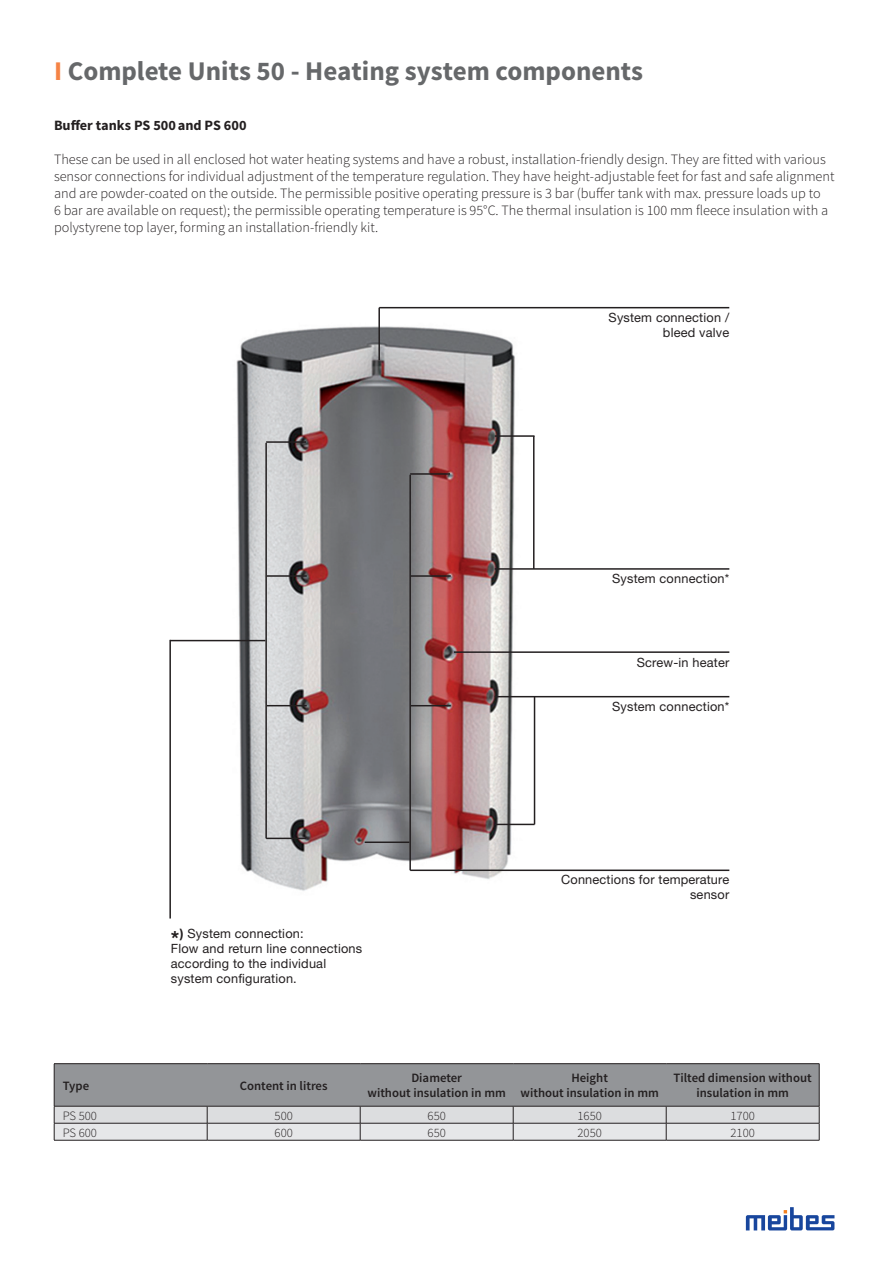
<style>
.page{position:relative;width:893px;height:1263px;background:#fff}
.page>*{position:absolute;margin:0;border:0;box-sizing:border-box;transform-origin:0 0}
.t1{font:700 27px "Source Sans Pro";color:#66686a}
.t2{font:300 14.25px/17.1px "Source Sans Pro";color:#231f20}
.t3{font:700 14.25px "Source Sans Pro";color:#231f20}
.t4{font:12.75px/15px "Helvetica Neue LTW1 G";letter-spacing:.015em;color:#231f20;text-align:right}
.t5{font:600 12.75px/15.3px "Source Sans Pro";color:#231f20;text-align:center}
.t6{font:300 12.75px "Source Sans Pro";color:#231f20}
.s1{color:#f58345}
.s2{font-weight:700;font-size:21px}
.s3{font-weight:700}
</style>
<div class="page">
<svg style="left:746px;top:1207px;width:88px;height:23px"></svg>
<img style="left:169px;top:306px;width:422px;height:613px">
<hr style="left:378px;top:308px;width:2px;height:52px;background:#231f20">
<hr style="left:379px;top:307px;width:350px;height:1px;background:#231f20">
<hr style="left:266px;top:441px;width:40px;height:2px;background:#231f20">
<hr style="left:265px;top:443px;width:2px;height:395px;background:#231f20">
<hr style="left:266px;top:838px;width:40px;height:1px;background:#231f20">
<hr style="left:267px;top:705px;width:40px;height:1px;background:#231f20">
<hr style="left:267px;top:575px;width:40px;height:2px;background:#231f20">
<hr style="left:170px;top:640px;width:95px;height:1px;background:#231f20">
<hr style="left:495px;top:696px;width:234px;height:1px;background:#231f20">
<hr style="left:495px;top:568px;width:234px;height:2px;background:#231f20">
<hr style="left:495px;top:435px;width:39px;height:2px;background:#231f20">
<hr style="left:495px;top:824px;width:39px;height:1px;background:#231f20">
<hr style="left:534px;top:697px;width:1px;height:127px;background:#231f20">
<hr style="left:533px;top:436px;width:1px;height:133px;background:#231f20">
<hr style="left:454px;top:651px;width:275px;height:2px;background:#231f20">
<hr style="left:365px;top:841px;width:44px;height:2px;background:#231f20">
<hr style="left:410px;top:473px;width:40px;height:2px;background:#231f20">
<hr style="left:409px;top:475px;width:2px;height:395px;background:#231f20">
<hr style="left:410px;top:869px;width:319px;height:2px;background:#231f20">
<hr style="left:411px;top:705px;width:40px;height:1px;background:#231f20">
<hr style="left:411px;top:575px;width:40px;height:2px;background:#231f20">
<hr style="left:169px;top:640px;width:2px;height:278px;background:#231f20">
<svg style="left:54px;top:1064px;width:766px;height:76px;background:#b0b2b4"></svg>
<hr style="left:54px;top:1140px;width:153px;height:1px;background:#231f20">
<hr style="left:207px;top:1140px;width:153px;height:1px;background:#231f20">
<hr style="left:360px;top:1140px;width:153px;height:1px;background:#231f20">
<hr style="left:513px;top:1140px;width:153px;height:1px;background:#231f20">
<hr style="left:666px;top:1140px;width:153px;height:1px;background:#231f20">
<hr style="left:54px;top:1063px;width:153px;height:1px;background:#231f20">
<hr style="left:54px;top:1064px;width:1px;height:42px;background:#231f20">
<hr style="left:207px;top:1063px;width:153px;height:1px;background:#231f20">
<hr style="left:360px;top:1063px;width:153px;height:1px;background:#231f20">
<hr style="left:513px;top:1063px;width:153px;height:1px;background:#231f20">
<hr style="left:666px;top:1063px;width:153px;height:1px;background:#231f20">
<hr style="left:819px;top:1064px;width:1px;height:42px;background:#231f20">
<hr style="left:54px;top:1106px;width:153px;height:1px;background:#231f20">
<hr style="left:207px;top:1106px;width:153px;height:1px;background:#231f20">
<hr style="left:360px;top:1106px;width:153px;height:1px;background:#231f20">
<hr style="left:513px;top:1106px;width:153px;height:1px;background:#231f20">
<hr style="left:666px;top:1106px;width:153px;height:1px;background:#231f20">
<h1 class="t1" style="left:54px;top:53px;width:591px"><span class="s1">I</span> Complete Units 50 - Heating system components</h1>
<p class="t3" style="left:54px;top:116px;width:194px">Buffer tanks PS 500and PS 600</p>
<p class="t2" style="left:54px;top:151px;width:782px">These can be used in all enclosed hot water heating systems and have a robust, installation-friendly design. They are fitted with various sensor connections for individual adjustment of the temperature regulation. They have height-adjustable feet for fast and safe alignment and are powder-coated on the outside. The permissible positive operating pressure is 3 bar (buffer tank with max. pressure loads up to<br>6 bar are available on request); the permissible operating temperature is 95°C. The thermal insulation is 100 mm fleece insulation with a polystyrene top layer, forming an installation-friendly kit.</p>
<p class="t4" style="left:609px;top:309px;width:122px">System connection / bleed valve</p>
<p class="t4" style="left:612px;top:571px;width:119px">System connection*</p>
<p class="t4" style="left:637px;top:655px;width:94px">Screw-in heater</p>
<p class="t4" style="left:612px;top:698px;width:119px">System connection*</p>
<p class="t4" style="left:171px;top:926px;width:193px;text-align:left"><span class="s2">*</span><span class="s3">)</span> System connection:<br>Flow and return line connections according to the individual system configuration.</p>
<p class="t4" style="left:561px;top:872px;width:170px">Connections for temperature sensor</p>
<p class="t5" style="left:63px;top:1078px;width:28px">Type</p>
<p class="t5" style="left:240px;top:1078px;width:89px">Content in litres</p>
<p class="t5" style="left:367px;top:1070px;width:140px">Diameter<br>without insulation in mm</p>
<p class="t5" style="left:520px;top:1070px;width:140px">Height<br>without insulation in mm</p>
<p class="t5" style="left:673px;top:1070px;width:140px">Tilted dimension without insulation in mm</p>
<p class="t6" style="left:63px;top:1107px;width:36px">PS 500</p>
<p class="t6" style="left:275px;top:1107px;width:20px">500</p>
<p class="t6" style="left:428px;top:1107px;width:20px">650</p>
<p class="t6" style="left:577px;top:1107px;width:26px">1650</p>
<p class="t6" style="left:730px;top:1107px;width:26px">1700</p>
<p class="t6" style="left:63px;top:1124px;width:36px">PS 600</p>
<p class="t6" style="left:275px;top:1124px;width:20px">600</p>
<p class="t6" style="left:428px;top:1124px;width:20px">650</p>
<p class="t6" style="left:577px;top:1124px;width:26px">2050</p>
<p class="t6" style="left:730px;top:1124px;width:26px">2100</p>
</div>
